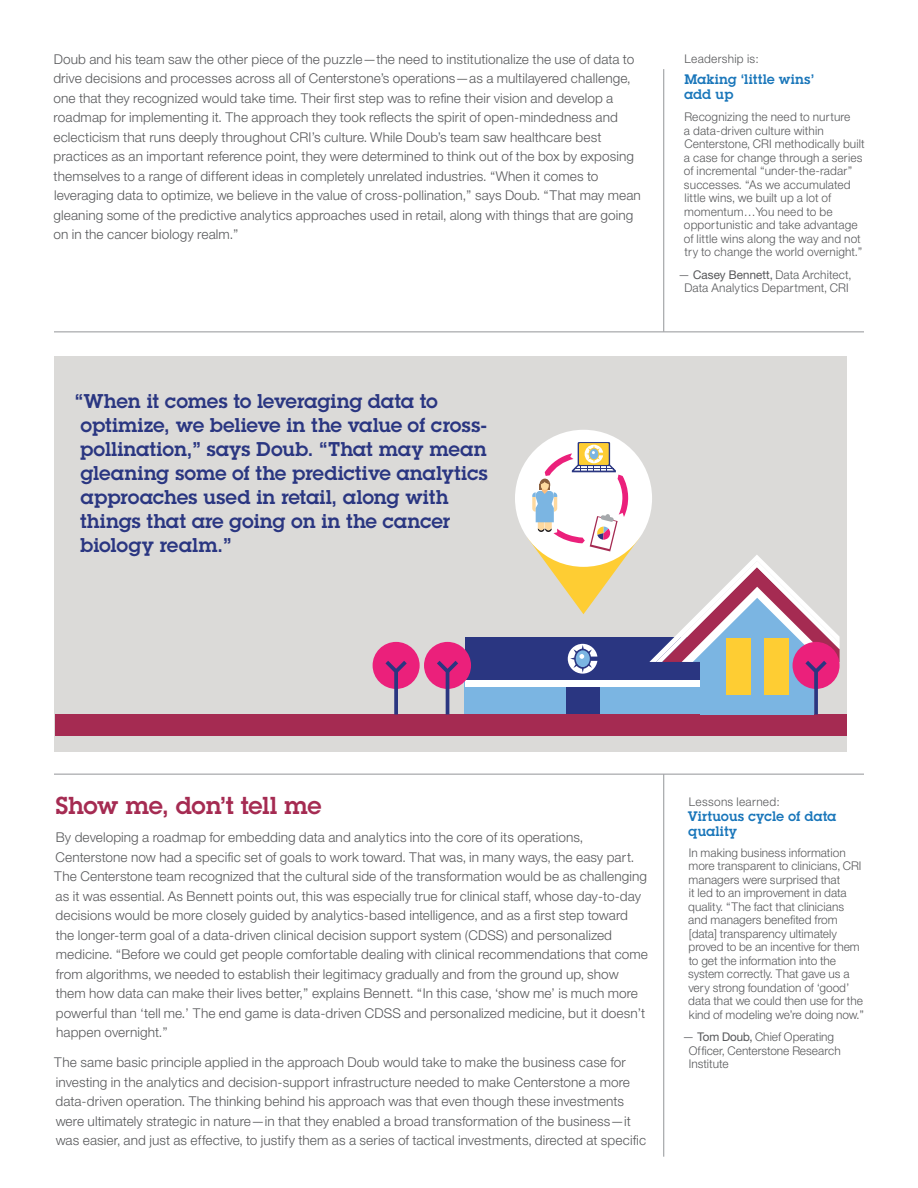
<style>
.page{position:relative;width:918px;height:1188px;background:#fff}
.page>*{position:absolute;margin:0;border:0;box-sizing:border-box;transform-origin:0 0}
.t1{font:600 24px "Lubalinfor IBM";letter-spacing:-.005em;color:#a52b52}
.t2{font:600 19.5px/24px "Lubalinfor IBM";letter-spacing:.005em;color:#2a3681}
.t3{font:300 13.5px/19.5px "Helv Neuefor IBM";letter-spacing:.005em;color:#57585a}
.t4{font:600 13.5px/15px "Lubalinfor IBM";letter-spacing:.02em;color:#1976ba}
.t5{font:300 12px/13.5px "Helv Neuefor IBM";color:#57585a}
.t6{font:300 12px "Helv Neuefor IBM";letter-spacing:.02em;color:#57585a}
.s1{font-weight:400}
</style>
<div class="page">
<div style="left:54px;top:356px;width:793px;height:396px;background:#dbdad8"></div>
<hr style="left:54px;top:332px;width:810px;height:1px;background:#939598">
<hr style="left:54px;top:774px;width:810px;height:1px;background:#939598">
<hr style="left:663px;top:774px;width:1px;height:383px;background:#939598">
<hr style="left:663px;top:69px;width:1px;height:263px;background:#939598">
<div style="left:465px;top:668px;width:247px;height:47px;background:#7bb5e2"></div>
<div style="left:566px;top:674px;width:33px;height:41px;background:#2a3681"></div>
<div style="left:55px;top:715px;width:792px;height:21px;background:#a52b52"></div>
<div style="left:465px;top:637px;width:235px;height:44px;background:#2a3681"></div>
<div style="left:465px;top:681px;width:235px;height:6px;background:#fff"></div>
<svg style="left:568px;top:644px;width:29px;height:30px"></svg>
<div style="left:424px;top:642px;width:47px;height:47px;background:#eb207b;border-radius:50%"></div>
<svg style="left:437px;top:661px;width:21px;height:53px"></svg>
<div style="left:373px;top:642px;width:47px;height:47px;background:#eb207b;border-radius:50%"></div>
<svg style="left:385px;top:661px;width:22px;height:53px"></svg>
<svg style="left:649px;top:555px;width:191px;height:159px"></svg>
<div style="left:515px;top:430px;width:137px;height:137px;background:#fff;border-radius:50%"></div>
<svg style="left:527px;top:442px;width:113px;height:172px"></svg>
<p class="t3" style="left:53px;top:49px;width:589px">Doub and his team saw the other piece of the puzzle—the need to institutionalize the use of data to drive decisions and processes across all of Centerstone’s operations—as a multilayered challenge, one that they recognized would take time. Their first step was to refine their vision and develop a roadmap for implementing it. The approach they took reflects the spirit of open-mindedness and eclecticism that runs deeply throughout CRI’s culture. While Doub’s team saw healthcare best practices as an important reference point, they were determined to think out of the box by exposing themselves to a range of different ideas in completely unrelated industries. “When it comes to leveraging data to optimize, we believe in the value of cross-pollination,” says Doub. “That may mean gleaning some of the predictive analytics approaches used in retail, along with things that are going on in the cancer biology realm.”</p>
<p class="t6" style="left:685px;top:51px;width:76px">Leadership is:</p>
<p class="t4" style="left:684px;top:71px;width:131px">Making ‘little wins’ add up</p>
<p class="t5" style="left:684px;top:110px;width:182px">Recognizing the need to nurture<br>a data-driven culture within<br>Centerstone, CRI methodically built a case for change through a series of incremental “under-the-radar” successes. “As we accumulated little wins, we built up a lot of momentum…You need to be opportunistic and take advantage of little wins along the way and not try to change the world overnight.”</p>
<p class="t5" style="left:678px;top:267px;width:175px;text-align:center">— <span class="s1">Casey Bennett,</span> Data Architect,<br>Data Analytics Department, CRI</p>
<p class="t2" style="left:75px;top:389px;width:414px">“When it comes to leveraging data to optimize, we believe in the value of cross&shy;pollination,” says Doub. “That may mean gleaning some of the predictive analytics approaches used in retail, along with things that are going on in the cancer biology realm.”</p>
<p class="t1" style="left:56px;top:789px;width:267px">Show me, don’t tell me</p>
<p class="t3" style="left:54px;top:827px;width:596px">By developing a roadmap for embedding data and analytics into the core of its operations, Centerstone now had a specific set of goals to work toward. That was, in many ways, the easy part.<br>The Centerstone team recognized that the cultural side of the transformation would be as challenging as it was essential. As Bennett points out, this was especially true for clinical staff, whose day-to-day decisions would be more closely guided by analytics-based intelligence, and as a first step toward the longer-term goal of a data-driven clinical decision support system (CDSS) and personalized medicine. “Before we could get people comfortable dealing with clinical recommendations that come from algorithms, we needed to establish their legitimacy gradually and from the ground up, show them how data can make their lives better,” explains Bennett. “In this case, ‘show me’ is much more powerful than ‘tell me.’ The end game is data-driven CDSS and personalized medicine, but it doesn’t happen overnight.”</p>
<p class="t3" style="left:54px;top:1052px;width:594px">The same basic principle applied in the approach Doub would take to make the business case for investing in the analytics and decision-support infrastructure needed to make Centerstone a more data-driven operation. The thinking behind his approach was that even though these investments were ultimately strategic in nature—in that they enabled a broad transformation of the business—it was easier, and just as effective, to justify them as a series of tactical investments, directed at specific</p>
<p class="t6" style="left:689px;top:794px;width:93px">Lessons learned:</p>
<p class="t4" style="left:688px;top:808px;width:150px">Virtuous cycle of data quality</p>
<p class="t5" style="left:688px;top:845px;width:178px">In making business information more transparent to clinicians, CRI managers were surprised that<br>it led to an improvement in data quality. “The fact that clinicians and managers benefited from [data] transparency ultimately proved to be an incentive for them to get the information into the system correctly. That gave us a very strong foundation of ‘good’ data that we could then use for the kind of modeling we’re doing now.”</p>
<p class="t5" style="left:689px;top:1030px;width:154px;text-indent:-6px">— <span class="s1">Tom Doub,</span> Chief Operating<br>Officer, Centerstone Research<br>Institute</p>
</div>
